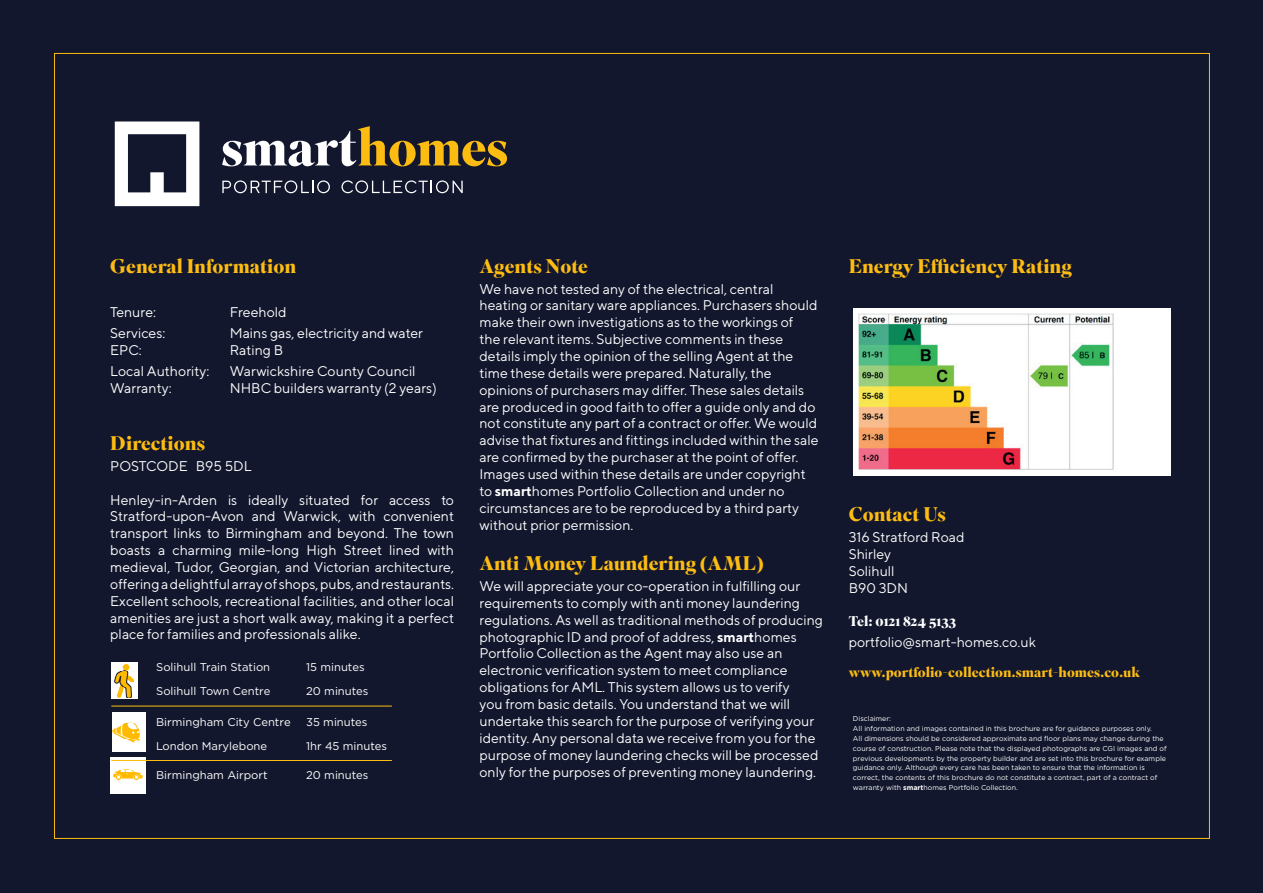
<style>
.page{position:relative;width:1263px;height:893px;background:#12172d}
.page>*{position:absolute;margin:0;border:0;box-sizing:border-box;transform-origin:0 0}
.t1{font:700 19.65px "Superior Title";color:#fdbc12}
.t2{font:14.1px/16.8px "TT Norms";color:#fff}
.t3{font:700 14.1px "Superior Title";color:#fdbc12}
.t4{font:700 14.1px "Superior Title";color:#fff}
.t5{font:11.25px "Gotham";color:#fff}
.t6{font:7.05px/9.9px "Gotham";color:#fff}
.s1{font-weight:700}
</style>
<div class="page">
<svg style="left:115px;top:121px;width:84px;height:85px"></svg>
<svg style="left:222px;top:180px;width:108px;height:13px"></svg>
<svg style="left:341px;top:180px;width:122px;height:13px"></svg>
<svg style="left:222px;top:126px;width:285px;height:40px"></svg>
<div style="left:853px;top:308px;width:318px;height:167px;background:#fff"></div>
<img style="left:858px;top:313px;width:255px;height:157px">
<img style="left:111px;top:663px;width:27px;height:36px">
<img style="left:112px;top:713px;width:34px;height:39px">
<img style="left:110px;top:757px;width:36px;height:36px">
<hr style="left:111px;top:760px;width:281px;height:1px;background:#fdbc12">
<hr style="left:111px;top:706px;width:281px;height:1px;background:#fdbc12">
<p class="t1" style="left:110px;top:254px;width:188px">General Information</p>
<p class="t2" style="left:110px;top:303px;width:47px">Tenure:</p>
<p class="t2" style="left:230px;top:303px;width:58px">Freehold</p>
<p class="t2" style="left:110px;top:324px;width:57px">Services:</p>
<p class="t2" style="left:230px;top:324px;width:195px">Mains gas, electricity and water</p>
<p class="t2" style="left:110px;top:341px;width:33px">EPC:</p>
<p class="t2" style="left:230px;top:341px;width:55px">Rating B</p>
<p class="t2" style="left:110px;top:362px;width:101px">Local Authority:</p>
<p class="t2" style="left:230px;top:362px;width:187px">Warwickshire County Council</p>
<p class="t2" style="left:110px;top:379px;width:63px">Warranty:</p>
<p class="t2" style="left:230px;top:379px;width:209px">NHBC builders warranty (2 years)</p>
<p class="t1" style="left:110px;top:431px;width:96px">Directions</p>
<p class="t2" style="left:110px;top:457px;width:143px">POSTCODE B95 5DL</p>
<p class="t2" style="left:110px;top:491px;width:345px;text-align:justify">Henley-in-Arden is ideally situated for access to Stratford-upon-Avon and Warwick, with convenient transport links to Birmingham and beyond. The town boasts a charming mile-long High Street lined with medieval, Tudor, Georgian, and Victorian architecture, offering a delightful array of shops, pubs, and restaurants.<br>Excellent schools, recreational facilities, and other local amenities are just a short walk away, making it a perfect place for families and professionals alike.</p>
<p class="t5" style="left:156px;top:661px;width:116px">Solihull Train Station</p>
<p class="t5" style="left:306px;top:661px;width:60px">15 minutes</p>
<p class="t5" style="left:156px;top:685px;width:116px">Solihull Town Centre</p>
<p class="t5" style="left:306px;top:685px;width:64px">20 minutes</p>
<p class="t5" style="left:156px;top:716px;width:136px">Birmingham City Centre</p>
<p class="t5" style="left:306px;top:716px;width:63px">35 minutes</p>
<p class="t5" style="left:156px;top:740px;width:113px">London Marylebone</p>
<p class="t5" style="left:306px;top:740px;width:82px">1hr 45 minutes</p>
<p class="t5" style="left:156px;top:769px;width:113px">Birmingham Airport</p>
<p class="t5" style="left:306px;top:769px;width:64px">20 minutes</p>
<p class="t1" style="left:479px;top:254px;width:110px">Agents Note</p>
<p class="t2" style="left:479px;top:280px;width:341px">We have not tested any of the electrical, central heating or sanitary ware appliances. Purchasers should make their own investigations as to the workings of<br>the relevant items. Subjective comments in these details imply the opinion of the selling Agent at the time these details were prepared. Naturally, the opinions of purchasers may differ. These sales details are produced in good faith to offer a guide only and do not constitute any part of a contract or offer. We would advise that fixtures and fittings included within the sale are confirmed by the purchaser at the point of offer.<br>Images used within these details are under copyright to <span class="s1">smart</span>homes Portfolio Collection and under no circumstances are to be reproduced by a third party without prior permission.</p>
<p class="t1" style="left:479px;top:551px;width:285px">Anti Money Laundering (AML)</p>
<p class="t2" style="left:479px;top:577px;width:322px">We will appreciate your co-operation in fulfilling our requirements to comply with anti money laundering</p>
<p class="t2" style="left:479px;top:611px;width:345px">regulations. As well as traditional methods of producing photographic ID and proof of address, <span class="s1">smart</span>homes Portfolio Collection as the Agent may also use an electronic verification system to meet compliance obligations for AML. This system allows us to verify<br>you from basic details. You understand that we will undertake this search for the purpose of verifying your identity. Any personal data we receive from you for the purpose of money laundering checks will be processed only for the purposes of preventing money laundering.</p>
<p class="t1" style="left:849px;top:254px;width:225px">Energy Efficiency Rating</p>
<p class="t1" style="left:849px;top:502px;width:99px">Contact Us</p>
<p class="t2" style="left:849px;top:528px;width:117px">316 Stratford Road</p>
<p class="t2" style="left:849px;top:545px;width:44px">Shirley</p>
<p class="t2" style="left:849px;top:562px;width:47px">Solihull</p>
<p class="t2" style="left:849px;top:579px;width:61px">B90 3DN</p>
<p class="t4" style="left:849px;top:613px;width:109px">Tel: 0121 824 5133</p>
<p class="t2" style="left:849px;top:633px;width:189px">portfolio@smart-homes.co.uk</p>
<p class="t3" style="left:849px;top:663px;width:293px">www.portfolio-collection.smart-homes.co.uk</p>
<p class="t6" style="left:853px;top:714px;width:40px">Disclaimer:</p>
<p class="t6" style="left:853px;top:723px;width:315px">All information and images contained in this brochure are for guidance purposes only.<br>All dimensions should be considered approximate and floor plans may change during the course of construction. Please note that the displayed photographs are CGI images and of previous developments by the property builder and are set into this brochure for example guidance only. Although every care has been taken to ensure that the information is correct, the contents of this brochure do not constitute a contract, part of a contract of warranty with <span class="s1">smart</span>homes Portfolio Collection.</p>
</div>
